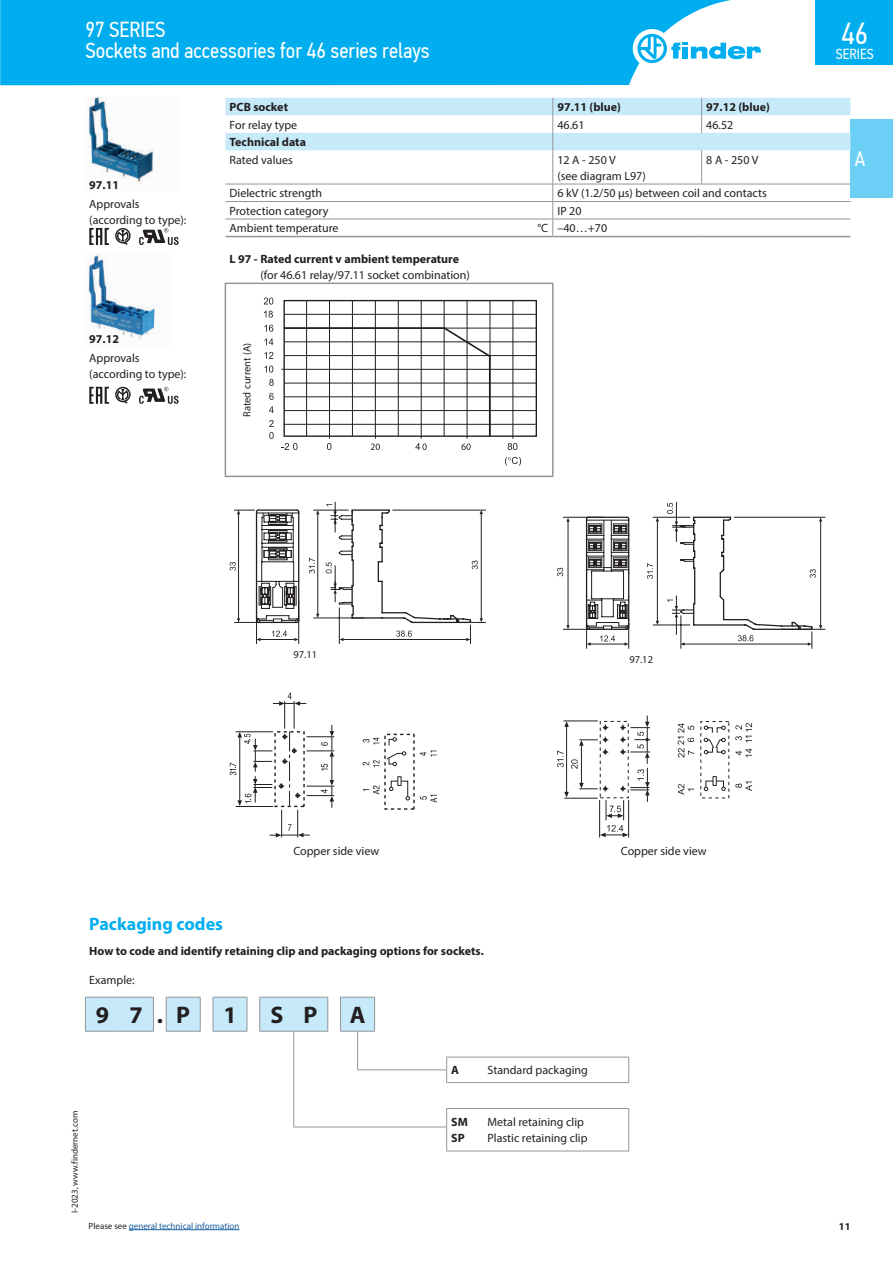
<style>
.page{position:relative;width:893px;height:1263px;background:#fff}
.page>*{position:absolute;margin:0;border:0;box-sizing:border-box;transform-origin:0 0}
.t1{font:30.3px "PF Din Text Cond Pro";color:#fff}
.t2{font:700 24px "Myriad Pro";color:#231f20}
.t3{font:21.75px/21px "PF Din Text Cond Pro";color:#fff}
.t4{font:21px "PF Din Text Cond Pro";color:#fff}
.t5{font:700 18px "Myriad Pro";color:#00aeef}
.t6{font:14.55px "PF Din Text Cond Pro";color:#fff}
.t7{font:12px/16.2px "Myriad Pro";color:#231f20}
.t8{font:700 12px "Myriad Pro";color:#231f20}
.t9{font:10.5px "Myriad Pro";color:#231f20}
.t10{font:700 10.5px "Myriad Pro";color:#231f20}
.t11{font:9px "Myriad Pro";color:#175d9e}
.t12{font:9px "Myriad Pro";color:#231f20}
.s1{color:#231f20}
</style>
<div class="page">
<div style="left:850px;top:119px;width:43px;height:79px;background:#6bcff6"></div>
<svg style="left:0;top:0;width:837px;height:85px;fill:#00aeef"></svg>
<div style="left:633px;top:29px;width:38px;height:39px;background:#fff;border-radius:50%"></div>
<svg style="left:637px;top:34px;width:125px;height:29px"></svg>
<div style="left:816px;top:0;width:77px;height:64px;background:#00aeef"></div>
<hr style="left:553px;top:219px;width:149px;height:1px;background:#939598">
<hr style="left:702px;top:219px;width:148px;height:1px;background:#939598">
<hr style="left:553px;top:201px;width:149px;height:1px;background:#939598">
<hr style="left:702px;top:201px;width:148px;height:1px;background:#939598">
<hr style="left:553px;top:184px;width:149px;height:1px;background:#939598">
<hr style="left:702px;top:184px;width:148px;height:1px;background:#939598">
<hr style="left:552px;top:150px;width:1px;height:34px;background:#939598">
<svg style="left:552px;top:185px;width:1px;height:51px"></svg>
<hr style="left:225px;top:236px;width:328px;height:1px;background:#939598">
<hr style="left:225px;top:184px;width:328px;height:1px;background:#939598">
<hr style="left:225px;top:201px;width:328px;height:1px;background:#939598">
<hr style="left:225px;top:283px;width:329px;height:1px;background:#939598">
<hr style="left:225px;top:476px;width:329px;height:1px;background:#939598">
<hr style="left:225px;top:219px;width:328px;height:1px;background:#939598">
<svg style="left:225px;top:98px;width:625px;height:52px"></svg>
<hr style="left:225px;top:284px;width:1px;height:192px;background:#939598">
<hr style="left:553px;top:236px;width:149px;height:1px;background:#939598">
<hr style="left:702px;top:236px;width:148px;height:1px;background:#939598">
<hr style="left:552px;top:284px;width:2px;height:192px;background:#939598">
<hr style="left:701px;top:150px;width:1px;height:34px;background:#939598">
<img style="left:85px;top:98px;width:69px;height:86px">
<svg style="left:115px;top:228px;width:16px;height:17px"></svg>
<svg style="left:139px;top:228px;width:40px;height:17px"></svg>
<svg style="left:89px;top:228px;width:20px;height:17px"></svg>
<img style="left:86px;top:253px;width:73px;height:87px">
<svg style="left:115px;top:387px;width:16px;height:17px"></svg>
<svg style="left:139px;top:387px;width:40px;height:17px"></svg>
<svg style="left:89px;top:387px;width:20px;height:17px"></svg>
<svg style="left:505px;top:457px;width:16px;height:9px"></svg>
<svg style="left:264px;top:298px;width:9px;height:7px"></svg>
<hr style="left:281px;top:369px;width:255px;height:1px;background:#231f20">
<div style="left:283px;top:300px;width:254px;height:137px;border:1px solid #231f20"></div>
<svg style="left:264px;top:366px;width:9px;height:7px"></svg>
<svg style="left:508px;top:443px;width:9px;height:7px"></svg>
<hr style="left:284px;top:328px;width:252px;height:1px;background:#231f20">
<hr style="left:284px;top:424px;width:252px;height:1px;background:#231f20">
<hr style="left:284px;top:410px;width:252px;height:1px;background:#231f20">
<hr style="left:284px;top:397px;width:252px;height:1px;background:#231f20">
<hr style="left:284px;top:383px;width:252px;height:1px;background:#231f20">
<hr style="left:284px;top:355px;width:252px;height:1px;background:#231f20">
<hr style="left:284px;top:342px;width:252px;height:1px;background:#231f20">
<hr style="left:284px;top:314px;width:252px;height:1px;background:#231f20">
<svg style="left:264px;top:352px;width:9px;height:7px"></svg>
<svg style="left:264px;top:325px;width:9px;height:7px"></svg>
<svg style="left:269px;top:379px;width:5px;height:7px"></svg>
<svg style="left:269px;top:393px;width:5px;height:7px"></svg>
<svg style="left:269px;top:406px;width:5px;height:7px"></svg>
<svg style="left:269px;top:420px;width:5px;height:19px"></svg>
<svg style="left:264px;top:338px;width:9px;height:7px"></svg>
<svg style="left:264px;top:311px;width:9px;height:7px"></svg>
<hr style="left:398px;top:301px;width:1px;height:135px;background:#231f20">
<hr style="left:352px;top:301px;width:1px;height:135px;background:#231f20">
<hr style="left:513px;top:301px;width:1px;height:138px;background:#231f20">
<hr style="left:490px;top:301px;width:1px;height:135px;background:#231f20">
<hr style="left:444px;top:301px;width:1px;height:135px;background:#231f20">
<hr style="left:375px;top:301px;width:1px;height:138px;background:#231f20">
<hr style="left:306px;top:301px;width:1px;height:135px;background:#231f20">
<hr style="left:467px;top:301px;width:1px;height:138px;background:#231f20">
<hr style="left:421px;top:301px;width:1px;height:138px;background:#231f20">
<hr style="left:329px;top:301px;width:1px;height:138px;background:#231f20">
<svg style="left:281px;top:326px;width:210px;height:124px"></svg>
<svg style="left:230px;top:502px;width:256px;height:142px"></svg>
<hr style="left:781px;top:629px;width:44px;height:1px;background:#231f20">
<hr style="left:734px;top:517px;width:91px;height:1px;background:#231f20">
<hr style="left:653px;top:625px;width:37px;height:1px;background:#231f20">
<hr style="left:653px;top:517px;width:37px;height:1px;background:#231f20">
<hr style="left:563px;top:629px;width:41px;height:1px;background:#231f20">
<hr style="left:563px;top:517px;width:41px;height:1px;background:#231f20">
<hr style="left:657px;top:521px;width:1px;height:100px;background:#231f20">
<svg style="left:647px;top:563px;width:6px;height:16px"></svg>
<svg style="left:667px;top:502px;width:155px;height:146px"></svg>
<hr style="left:568px;top:521px;width:1px;height:104px;background:#231f20">
<svg style="left:566px;top:625px;width:4px;height:4px"></svg>
<svg style="left:566px;top:518px;width:4px;height:4px"></svg>
<svg style="left:557px;top:568px;width:6px;height:8px"></svg>
<svg style="left:585px;top:516px;width:45px;height:132px"></svg>
<svg style="left:230px;top:692px;width:207px;height:145px"></svg>
<svg style="left:713px;top:776px;width:4px;height:4px"></svg>
<svg style="left:704px;top:780px;width:22px;height:11px"></svg>
<svg style="left:703px;top:725px;width:23px;height:29px"></svg>
<svg style="left:735px;top:781px;width:17px;height:10px"></svg>
<svg style="left:735px;top:748px;width:17px;height:9px"></svg>
<svg style="left:735px;top:723px;width:17px;height:19px"></svg>
<svg style="left:678px;top:723px;width:16px;height:34px"></svg>
<svg style="left:678px;top:784px;width:16px;height:11px"></svg>
<svg style="left:557px;top:715px;width:93px;height:122px"></svg>
<svg style="left:375px;top:1056px;width:254px;height:95px"></svg>
<hr style="left:375px;top:1069px;width:72px;height:1px;background:#939598">
<svg style="left:85px;top:997px;width:290px;height:131px"></svg>
<hr style="left:375px;top:1127px;width:72px;height:1px;background:#939598">
<hr style="left:446px;top:1057px;width:183px;height:1px;background:#939598">
<svg style="left:446px;top:1057px;width:1px;height:25px"></svg>
<svg style="left:628px;top:1057px;width:1px;height:25px"></svg>
<hr style="left:446px;top:1082px;width:183px;height:1px;background:#939598">
<hr style="left:446px;top:1108px;width:183px;height:1px;background:#939598">
<svg style="left:446px;top:1109px;width:1px;height:42px"></svg>
<svg style="left:628px;top:1109px;width:1px;height:42px"></svg>
<hr style="left:446px;top:1151px;width:183px;height:1px;background:#939598">
<hr style="left:340px;top:997px;width:1px;height:34px;background:#939598">
<hr style="left:129px;top:1229px;width:110px;height:1px;background:#175d9e">
<h3 class="t3" style="left:85px;top:19px;width:346px">97 SERIES<br>Sockets and accessories for 46 series relays</h3>
<p class="t8" style="left:89px;top:177px;width:31px">97.11</p>
<p class="t7" style="left:89px;top:195px;width:99px">Approvals (according to type):</p>
<p class="t8" style="left:89px;top:331px;width:31px">97.12</p>
<p class="t7" style="left:89px;top:350px;width:99px">Approvals (according to type):</p>
<p class="t8" style="left:230px;top:99px;width:60px">PCB socket</p>
<p class="t8" style="left:557px;top:99px;width:65px">97.11 (blue)</p>
<p class="t8" style="left:706px;top:99px;width:65px">97.12 (blue)</p>
<p class="t7" style="left:230px;top:116px;width:69px">For relay type</p>
<p class="t7" style="left:557px;top:116px;width:29px">46.61</p>
<p class="t7" style="left:706px;top:116px;width:29px">46.52</p>
<p class="t8" style="left:230px;top:134px;width:78px">Technical data</p>
<p class="t7" style="left:230px;top:151px;width:65px">Rated values</p>
<p class="t7" style="left:557px;top:151px;width:90px">12 A - 250 V<br>(see diagram L97)</p>
<p class="t7" style="left:706px;top:151px;width:54px">8 A - 250 V</p>
<p class="t7" style="left:230px;top:185px;width:94px">Dielectric strength</p>
<p class="t7" style="left:557px;top:185px;width:211px">6 kV (1.2/50 μs) between coil and contacts</p>
<p class="t7" style="left:230px;top:202px;width:100px">Protection category</p>
<p class="t7" style="left:557px;top:202px;width:26px">IP 20</p>
<p class="t7" style="left:230px;top:220px;width:110px">Ambient temperature</p>
<p class="t7" style="left:537px;top:220px;width:71px">°C –40…+70</p>
<p class="t8" style="left:230px;top:251px;width:231px">L 97 - Rated current v ambient temperature</p>
<p class="t7" style="left:260px;top:267px;width:211px">(for 46.61 relay/97.11 socket combination)</p>
<p class="t9" style="left:241px;top:417px;width:76px;rotate:-90deg">Rated current (A)</p>
<h1 class="t1" style="left:841px;top:16px;width:28px">46</h1>
<p class="t6" style="left:836px;top:45px;width:39px">SERIES</p>
<h3 class="t4" style="left:855px;top:147px;width:12px">A</h3>
<p class="t9" style="left:293px;top:648px;width:25px">97.11</p>
<p class="t9" style="left:629px;top:653px;width:25px">97.12</p>
<p class="t7" style="left:293px;top:843px;width:87px">Copper side view</p>
<p class="t7" style="left:621px;top:843px;width:87px">Copper side view</p>
<h3 class="t5" style="left:89px;top:912px;width:135px">Packaging codes</h3>
<p class="t8" style="left:89px;top:943px;width:396px">How to code and identify retaining clip and packaging options for sockets.</p>
<p class="t7" style="left:89px;top:972px;width:47px">Example:</p>
<h2 class="t2" style="left:96px;top:999px;width:96px">9 7.P</h2>
<h2 class="t2" style="left:223px;top:999px;width:15px">1</h2>
<h2 class="t2" style="left:270px;top:999px;width:49px">S P</h2>
<h2 class="t2" style="left:350px;top:999px;width:17px">A</h2>
<p class="t12" style="left:69px;top:1213px;width:103px;rotate:-90deg">I-2023, www.findernet.com</p>
<p class="t11" style="left:89px;top:1220px;width:152px"><span class="s1">Please see</span> general technical information</p>
<p class="t8" style="left:451px;top:1062px;width:9px">A</p>
<p class="t7" style="left:488px;top:1062px;width:102px">Standard packaging</p>
<p class="t8" style="left:451px;top:1114px;width:18px">SM</p>
<p class="t7" style="left:488px;top:1114px;width:98px">Metal retaining clip</p>
<p class="t8" style="left:451px;top:1130px;width:15px">SP</p>
<p class="t7" style="left:488px;top:1130px;width:101px">Plastic retaining clip</p>
<p class="t10" style="left:839px;top:1219px;width:13px">11</p>
</div>
